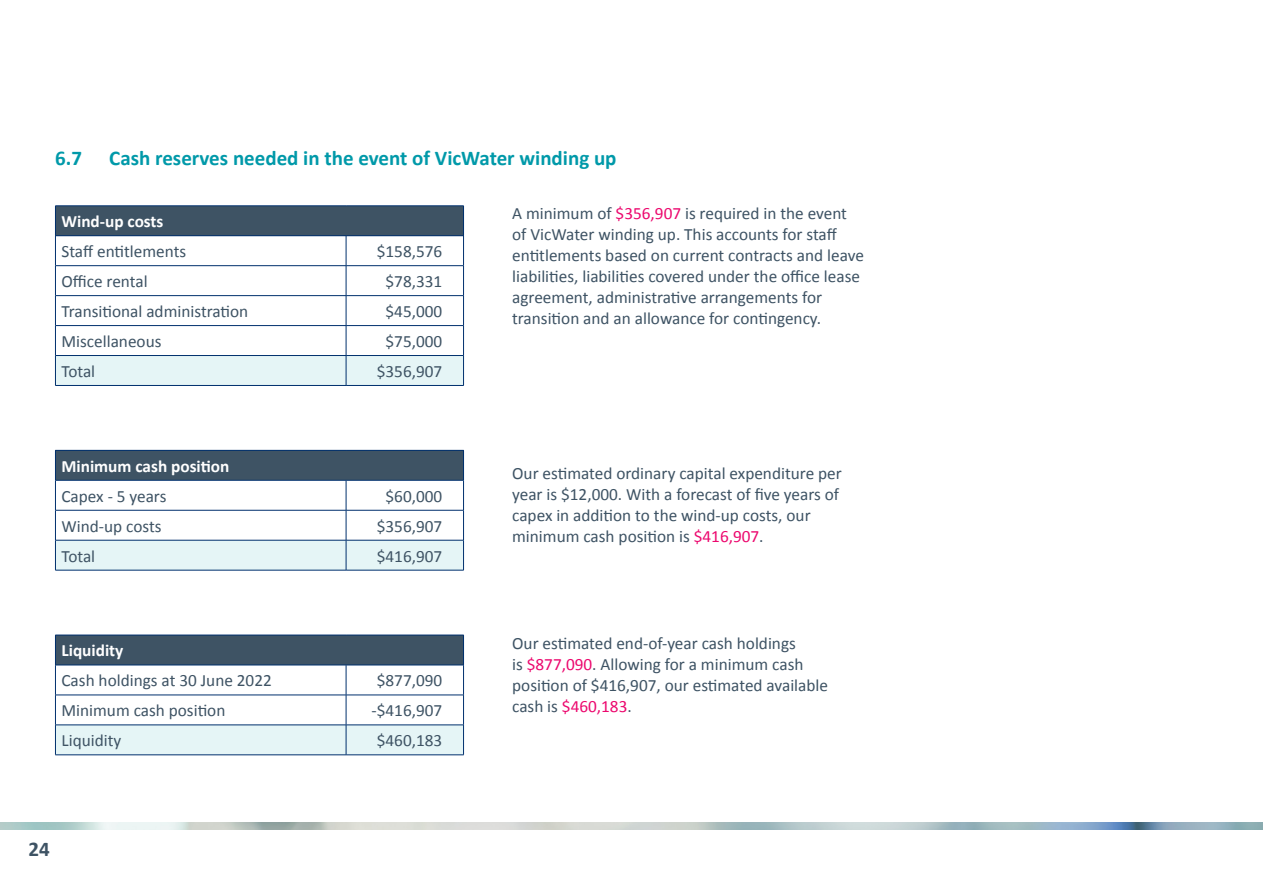
<style>
.page{position:relative;width:1263px;height:893px;background:#fff}
.page>*{position:absolute;margin:0;border:0;box-sizing:border-box;transform-origin:0 0}
.Basic_Sub_headers{font:700 21px "Calibri";color:#0099a9}
.t1{font:700 21px "Calibri";color:#3e5364}
.t2{font:17.25px/21px "Calibri";color:#3e5364}
.t3{font:700 17.25px "Calibri";color:#fff}
.s1{color:#ec086e}
</style>
<div class="page">
<img style="left:0;top:823px;width:1263px;height:6px">
<div style="left:55px;top:206px;width:408px;height:30px;background:#3e5364"></div>
<hr style="left:55px;top:206px;width:291px;height:1px;background:#00306d">
<hr style="left:55px;top:206px;width:1px;height:30px;background:#00306d">
<hr style="left:346px;top:206px;width:118px;height:1px;background:#00306d">
<hr style="left:463px;top:206px;width:1px;height:30px;background:#00306d">
<hr style="left:55px;top:235px;width:291px;height:1px;background:#00306d">
<hr style="left:346px;top:235px;width:118px;height:1px;background:#00306d">
<svg style="left:55px;top:236px;width:409px;height:149px"></svg>
<hr style="left:55px;top:385px;width:291px;height:1px;background:#00306d">
<hr style="left:346px;top:385px;width:118px;height:1px;background:#00306d">
<div style="left:55px;top:450px;width:408px;height:30px;background:#3e5364"></div>
<div style="left:56px;top:541px;width:407px;height:29px;background:#e5f5f6"></div>
<hr style="left:55px;top:450px;width:291px;height:1px;background:#00306d">
<svg style="left:55px;top:451px;width:1px;height:29px"></svg>
<hr style="left:346px;top:450px;width:118px;height:1px;background:#00306d">
<svg style="left:463px;top:451px;width:1px;height:29px"></svg>
<hr style="left:55px;top:480px;width:291px;height:1px;background:#00306d">
<hr style="left:55px;top:480px;width:1px;height:30px;background:#00306d">
<hr style="left:346px;top:480px;width:118px;height:1px;background:#00306d">
<hr style="left:346px;top:480px;width:1px;height:30px;background:#00306d">
<hr style="left:463px;top:480px;width:1px;height:30px;background:#00306d">
<hr style="left:55px;top:510px;width:291px;height:1px;background:#00306d">
<hr style="left:55px;top:510px;width:1px;height:30px;background:#00306d">
<hr style="left:346px;top:510px;width:118px;height:1px;background:#00306d">
<hr style="left:346px;top:510px;width:1px;height:30px;background:#00306d">
<hr style="left:463px;top:510px;width:1px;height:30px;background:#00306d">
<hr style="left:55px;top:540px;width:291px;height:1px;background:#00306d">
<hr style="left:55px;top:540px;width:1px;height:30px;background:#00306d">
<hr style="left:346px;top:540px;width:118px;height:1px;background:#00306d">
<hr style="left:346px;top:540px;width:1px;height:30px;background:#00306d">
<hr style="left:463px;top:540px;width:1px;height:30px;background:#00306d">
<hr style="left:55px;top:570px;width:291px;height:1px;background:#00306d">
<hr style="left:346px;top:570px;width:118px;height:1px;background:#00306d">
<div style="left:55px;top:635px;width:408px;height:30px;background:#3e5364"></div>
<div style="left:56px;top:726px;width:407px;height:29px;background:#e5f5f6"></div>
<hr style="left:55px;top:635px;width:291px;height:1px;background:#00306d">
<hr style="left:55px;top:635px;width:1px;height:30px;background:#00306d">
<hr style="left:346px;top:635px;width:118px;height:1px;background:#00306d">
<hr style="left:463px;top:635px;width:1px;height:30px;background:#00306d">
<hr style="left:55px;top:665px;width:291px;height:1px;background:#00306d">
<hr style="left:55px;top:665px;width:1px;height:30px;background:#00306d">
<hr style="left:346px;top:665px;width:118px;height:1px;background:#00306d">
<hr style="left:346px;top:665px;width:1px;height:30px;background:#00306d">
<hr style="left:463px;top:665px;width:1px;height:30px;background:#00306d">
<hr style="left:55px;top:695px;width:291px;height:1px;background:#00306d">
<hr style="left:55px;top:695px;width:1px;height:30px;background:#00306d">
<hr style="left:346px;top:695px;width:118px;height:1px;background:#00306d">
<hr style="left:346px;top:695px;width:1px;height:30px;background:#00306d">
<hr style="left:463px;top:695px;width:1px;height:30px;background:#00306d">
<hr style="left:55px;top:725px;width:291px;height:1px;background:#00306d">
<hr style="left:55px;top:725px;width:1px;height:30px;background:#00306d">
<hr style="left:346px;top:725px;width:118px;height:1px;background:#00306d">
<hr style="left:346px;top:725px;width:1px;height:30px;background:#00306d">
<hr style="left:463px;top:725px;width:1px;height:30px;background:#00306d">
<hr style="left:55px;top:755px;width:291px;height:1px;background:#00306d">
<hr style="left:346px;top:755px;width:118px;height:1px;background:#00306d">
<p class="Basic_Sub_headers" style="left:55px;top:143px;width:28px">6.7</p>
<p class="Basic_Sub_headers" style="left:109px;top:143px;width:509px">Cash reserves needed in the event of VicWater winding up</p>
<p class="t3" style="left:61px;top:209px;width:104px">Wind-up costs</p>
<p class="t2" style="left:61px;top:240px;width:126px">Staff entitlements</p>
<p class="t2" style="left:377px;top:240px;width:67px">$158,576</p>
<p class="t2" style="left:61px;top:270px;width:88px">Office rental</p>
<p class="t2" style="left:385px;top:270px;width:58px">$78,331</p>
<p class="t2" style="left:61px;top:300px;width:188px">Transitional administration</p>
<p class="t2" style="left:385px;top:300px;width:58px">$45,000</p>
<p class="t2" style="left:61px;top:330px;width:102px">Miscellaneous</p>
<p class="t2" style="left:385px;top:330px;width:58px">$75,000</p>
<p class="t2" style="left:61px;top:360px;width:35px">Total</p>
<p class="t2" style="left:377px;top:360px;width:67px">$356,907</p>
<p class="t3" style="left:61px;top:454px;width:170px">Minimum cash position</p>
<p class="t2" style="left:61px;top:485px;width:106px">Capex - 5 years</p>
<p class="t2" style="left:385px;top:485px;width:58px">$60,000</p>
<p class="t2" style="left:61px;top:515px;width:102px">Wind-up costs</p>
<p class="t2" style="left:377px;top:515px;width:67px">$356,907</p>
<p class="t2" style="left:61px;top:545px;width:35px">Total</p>
<p class="t2" style="left:377px;top:545px;width:67px">$416,907</p>
<p class="t3" style="left:61px;top:639px;width:63px">Liquidity</p>
<p class="t2" style="left:61px;top:670px;width:212px">Cash holdings at 30 June 2022</p>
<p class="t2" style="left:377px;top:670px;width:67px">$877,090</p>
<p class="t2" style="left:61px;top:700px;width:165px">Minimum cash position</p>
<p class="t2" style="left:371px;top:700px;width:72px">-$416,907</p>
<p class="t2" style="left:61px;top:730px;width:61px">Liquidity</p>
<p class="t2" style="left:377px;top:730px;width:67px">$460,183</p>
<p class="t1" style="left:28px;top:834px;width:23px">24</p>
<p class="t2" style="left:512px;top:202px;width:353px">A minimum of <span class="s1">$356,907</span> is required in the event of VicWater winding up. This accounts for staff entitlements based on current contracts and leave liabilities, liabilities covered under the office lease agreement, administrative arrangements for transition and an allowance for contingency.</p>
<p class="t2" style="left:512px;top:462px;width:331px">Our estimated ordinary capital expenditure per year is $12,000. With a forecast of five years of capex in addition to the wind-up costs, our minimum cash position is <span class="s1">$416,907</span>.</p>
<p class="t2" style="left:512px;top:633px;width:317px">Our estimated end-of-year cash holdings<br>is <span class="s1">$877,090</span>. Allowing for a minimum cash position of $416,907, our estimated available cash is <span class="s1">$460,183</span>.</p>
</div>
